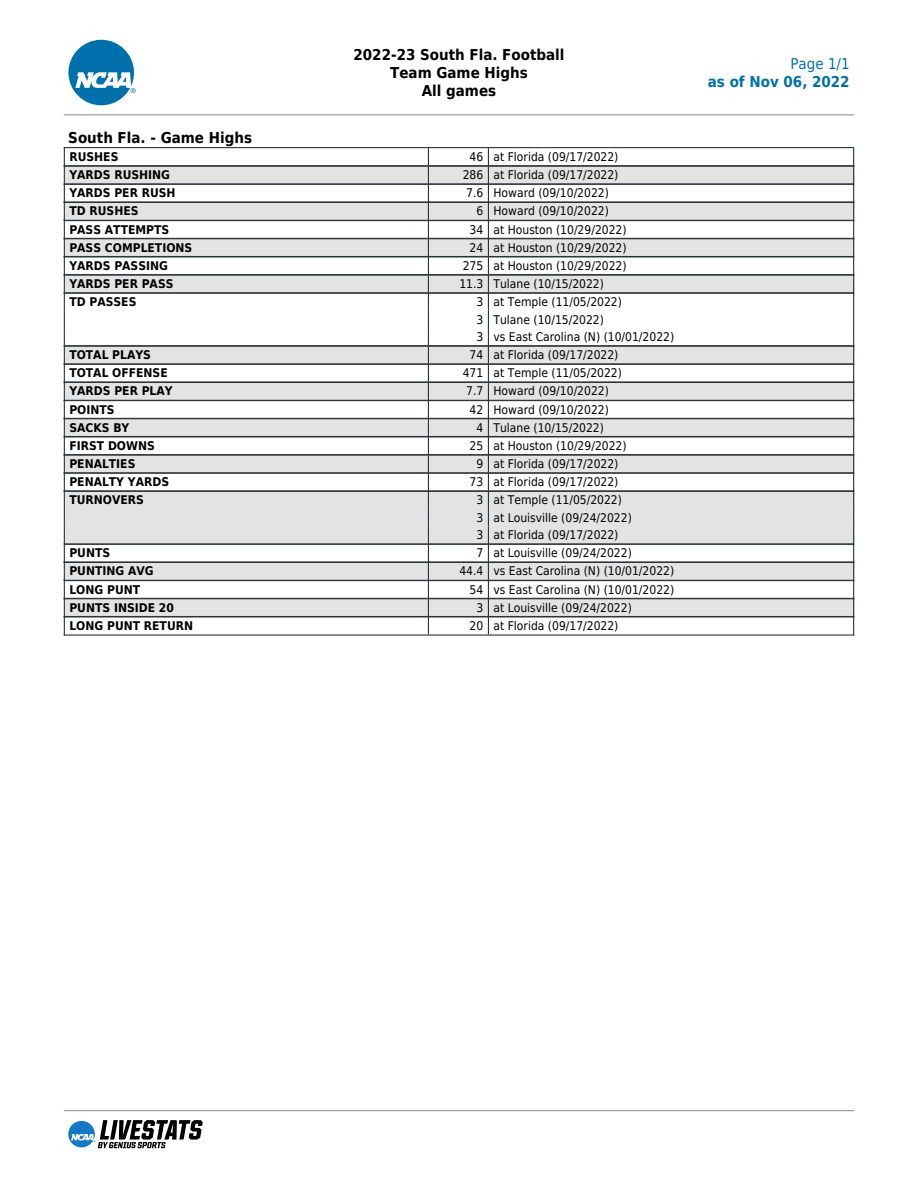
<style>
.page{position:relative;width:918px;height:1188px;background:#fff}
.page>*{position:absolute;margin:0;border:0;box-sizing:border-box;transform-origin:0 0}
.t1{font:700 15px/18px "DejaVu Sans Condensed";color:#000;text-align:center}
.t2{font:700 15px "DejaVu Sans Condensed";color:#0070ac}
.t3{font:15px "DejaVu Sans Condensed";color:#0070ac}
.t4{font:12px/17.4px "DejaVu Sans Condensed";color:#000}
.t5{font:700 12px "DejaVu Sans Condensed";color:#000}
</style>
<div class="page">
<svg style="left:68px;top:40px;width:68px;height:65px"></svg>
<hr style="left:64px;top:114px;width:790px;height:1px;background:#888">
<hr style="left:64px;top:1110px;width:790px;height:1px;background:#888">
<svg style="left:68px;top:1120px;width:135px;height:28px"></svg>
<div style="left:64px;top:165px;width:790px;height:20px;background:#e3e3e3"></div>
<div style="left:64px;top:202px;width:790px;height:19px;background:#e3e3e3"></div>
<div style="left:64px;top:238px;width:790px;height:19px;background:#e3e3e3"></div>
<div style="left:64px;top:274px;width:790px;height:20px;background:#e3e3e3"></div>
<div style="left:64px;top:345px;width:790px;height:20px;background:#e3e3e3"></div>
<div style="left:64px;top:382px;width:790px;height:19px;background:#e3e3e3"></div>
<div style="left:64px;top:418px;width:790px;height:19px;background:#e3e3e3"></div>
<div style="left:64px;top:454px;width:790px;height:20px;background:#e3e3e3"></div>
<div style="left:64px;top:490px;width:790px;height:55px;background:#e3e3e3"></div>
<div style="left:64px;top:562px;width:790px;height:19px;background:#e3e3e3"></div>
<div style="left:64px;top:598px;width:790px;height:19px;background:#e3e3e3"></div>
<hr style="left:64px;top:147px;width:364px;height:1px;background:#2d353c">
<hr style="left:430px;top:147px;width:58px;height:1px;background:#2d353c">
<hr style="left:430px;top:166px;width:58px;height:1px;background:#2d353c">
<hr style="left:430px;top:165px;width:58px;height:1px;background:#2d353c">
<hr style="left:430px;top:184px;width:58px;height:1px;background:#2d353c">
<hr style="left:430px;top:183px;width:58px;height:1px;background:#2d353c">
<hr style="left:430px;top:202px;width:58px;height:1px;background:#2d353c">
<hr style="left:430px;top:220px;width:58px;height:1px;background:#2d353c">
<hr style="left:430px;top:238px;width:58px;height:1px;background:#2d353c">
<hr style="left:430px;top:256px;width:58px;height:1px;background:#2d353c">
<hr style="left:430px;top:274px;width:58px;height:2px;background:#2d353c">
<hr style="left:430px;top:293px;width:58px;height:1px;background:#2d353c">
<hr style="left:430px;top:292px;width:58px;height:1px;background:#2d353c">
<hr style="left:430px;top:346px;width:58px;height:1px;background:#2d353c">
<hr style="left:430px;top:345px;width:58px;height:1px;background:#2d353c">
<hr style="left:430px;top:364px;width:58px;height:1px;background:#2d353c">
<hr style="left:430px;top:363px;width:58px;height:1px;background:#2d353c">
<hr style="left:430px;top:382px;width:58px;height:1px;background:#2d353c">
<hr style="left:430px;top:400px;width:58px;height:1px;background:#2d353c">
<hr style="left:430px;top:418px;width:58px;height:1px;background:#2d353c">
<hr style="left:430px;top:436px;width:58px;height:1px;background:#2d353c">
<hr style="left:430px;top:454px;width:58px;height:2px;background:#2d353c">
<hr style="left:430px;top:473px;width:58px;height:1px;background:#2d353c">
<hr style="left:430px;top:472px;width:58px;height:1px;background:#2d353c">
<hr style="left:430px;top:490px;width:58px;height:2px;background:#2d353c">
<hr style="left:430px;top:544px;width:58px;height:1px;background:#2d353c">
<hr style="left:430px;top:543px;width:58px;height:1px;background:#2d353c">
<hr style="left:430px;top:562px;width:58px;height:1px;background:#2d353c">
<hr style="left:430px;top:580px;width:58px;height:1px;background:#2d353c">
<hr style="left:430px;top:598px;width:58px;height:1px;background:#2d353c">
<svg style="left:63px;top:148px;width:367px;height:487px"></svg>
<hr style="left:64px;top:616px;width:364px;height:1px;background:#2d353c">
<hr style="left:64px;top:634px;width:364px;height:2px;background:#2d353c">
<hr style="left:430px;top:616px;width:58px;height:1px;background:#2d353c">
<hr style="left:430px;top:634px;width:58px;height:2px;background:#2d353c">
<svg style="left:488px;top:147px;width:367px;height:489px"></svg>
<hr style="left:490px;top:634px;width:364px;height:2px;background:#2d353c">
<p class="t1" style="left:353px;top:46px;width:213px">2022-23 South Fla. Football<br>Team Game Highs<br>All games</p>
<p class="t3" style="left:790px;top:55px;width:61px">Page 1/1</p>
<p class="t2" style="left:708px;top:73px;width:143px">as of Nov 06, 2022</p>
<p class="t1" style="left:68px;top:129px;width:185px">South Fla. - Game Highs</p>
<p class="t5" style="left:69px;top:150px;width:51px">RUSHES</p>
<p class="t4" style="left:470px;top:148px;width:150px">46 at Florida (09/17/2022)</p>
<p class="t5" style="left:69px;top:168px;width:102px">YARDS RUSHING</p>
<p class="t4" style="left:463px;top:166px;width:157px">286 at Florida (09/17/2022)</p>
<p class="t5" style="left:69px;top:186px;width:108px">YARDS PER RUSH</p>
<p class="t4" style="left:466px;top:184px;width:144px">7.6 Howard (09/10/2022)</p>
<p class="t5" style="left:69px;top:204px;width:71px">TD RUSHES</p>
<p class="t4" style="left:477px;top:203px;width:134px">6 Howard (09/10/2022)</p>
<p class="t5" style="left:69px;top:222px;width:101px">PASS ATTEMPTS</p>
<p class="t4" style="left:470px;top:221px;width:159px">34 at Houston (10/29/2022)</p>
<p class="t5" style="left:69px;top:241px;width:124px">PASS COMPLETIONS</p>
<p class="t4" style="left:470px;top:239px;width:159px">24 at Houston (10/29/2022)</p>
<p class="t5" style="left:69px;top:259px;width:100px">YARDS PASSING</p>
<p class="t4" style="left:463px;top:257px;width:165px">275 at Houston (10/29/2022)</p>
<p class="t5" style="left:69px;top:277px;width:106px">YARDS PER PASS</p>
<p class="t4" style="left:459px;top:275px;width:146px">11.3 Tulane (10/15/2022)</p>
<p class="t5" style="left:69px;top:295px;width:69px">TD PASSES</p>
<p class="t4" style="left:477px;top:293px;width:199px">3 at Temple (11/05/2022)<br>3 Tulane (10/15/2022)<br>3 vs East Carolina (N) (10/01/2022)</p>
<p class="t5" style="left:69px;top:348px;width:83px">TOTAL PLAYS</p>
<p class="t4" style="left:470px;top:346px;width:150px">74 at Florida (09/17/2022)</p>
<p class="t5" style="left:69px;top:366px;width:100px">TOTAL OFFENSE</p>
<p class="t4" style="left:463px;top:364px;width:161px">471 at Temple (11/05/2022)</p>
<p class="t5" style="left:69px;top:384px;width:105px">YARDS PER PLAY</p>
<p class="t4" style="left:466px;top:383px;width:144px">7.7 Howard (09/10/2022)</p>
<p class="t5" style="left:69px;top:402px;width:47px">POINTS</p>
<p class="t4" style="left:470px;top:401px;width:141px">42 Howard (09/10/2022)</p>
<p class="t5" style="left:69px;top:421px;width:61px">SACKS BY</p>
<p class="t4" style="left:477px;top:419px;width:129px">4 Tulane (10/15/2022)</p>
<p class="t5" style="left:69px;top:439px;width:87px">FIRST DOWNS</p>
<p class="t4" style="left:470px;top:437px;width:159px">25 at Houston (10/29/2022)</p>
<p class="t5" style="left:69px;top:457px;width:68px">PENALTIES</p>
<p class="t4" style="left:477px;top:455px;width:144px">9 at Florida (09/17/2022)</p>
<p class="t5" style="left:69px;top:475px;width:101px">PENALTY YARDS</p>
<p class="t4" style="left:470px;top:473px;width:150px">73 at Florida (09/17/2022)</p>
<p class="t5" style="left:69px;top:493px;width:76px">TURNOVERS</p>
<p class="t4" style="left:477px;top:492px;width:157px">3 at Temple (11/05/2022)<br>3 at Louisville (09/24/2022)<br>3 at Florida (09/17/2022)</p>
<p class="t5" style="left:69px;top:546px;width:42px">PUNTS</p>
<p class="t4" style="left:477px;top:544px;width:157px">7 at Louisville (09/24/2022)</p>
<p class="t5" style="left:69px;top:564px;width:86px">PUNTING AVG</p>
<p class="t4" style="left:459px;top:563px;width:216px">44.4 vs East Carolina (N) (10/01/2022)</p>
<p class="t5" style="left:69px;top:582px;width:72px">LONG PUNT</p>
<p class="t4" style="left:470px;top:581px;width:206px">54 vs East Carolina (N) (10/01/2022)</p>
<p class="t5" style="left:69px;top:601px;width:106px">PUNTS INSIDE 20</p>
<p class="t4" style="left:477px;top:599px;width:157px">3 at Louisville (09/24/2022)</p>
<p class="t5" style="left:69px;top:619px;width:125px">LONG PUNT RETURN</p>
<p class="t4" style="left:470px;top:617px;width:150px">20 at Florida (09/17/2022)</p>
</div>
